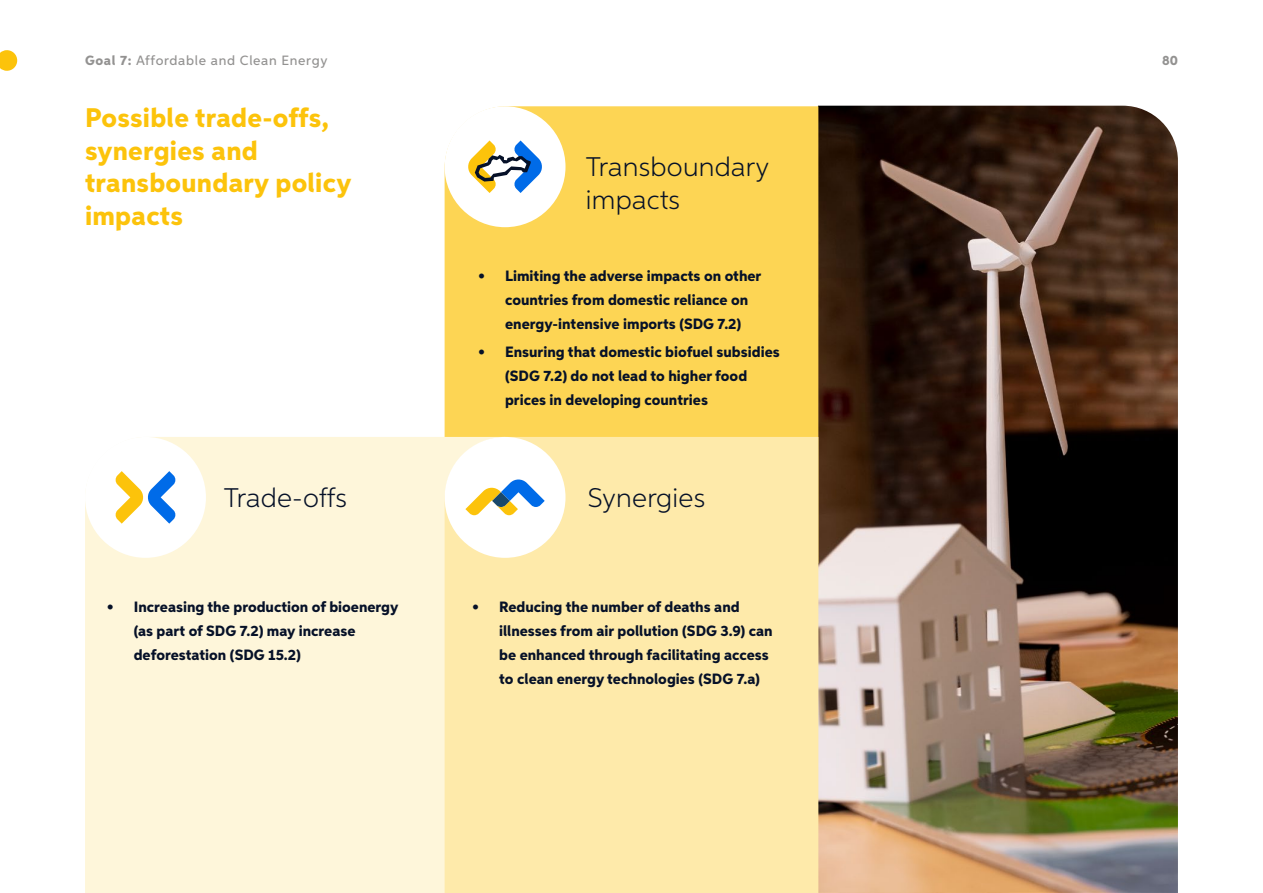
<style>
.page{position:relative;width:1263px;height:893px;background:#fff}
.page>*{position:absolute;margin:0;border:0;box-sizing:border-box;transform-origin:0 0}
.t1{font:800 27px/32.4px "Aspira";letter-spacing:.01em;color:#fcc30b}
.t2{font:300 27px/32.4px "Aspira";letter-spacing:.01em;color:#061128}
.t3{font:800 15px/24px "Aspira";color:#061128}
.t4{font:500 13.5px "Aspira";letter-spacing:.05em;color:#939291}
.t5{font:800 13.5px "Aspira";color:#939291}
.s1{font-weight:800}
.s2{font-weight:400}
</style>
<div class="page">
<img style="left:818px;top:106px;width:360px;height:787px">
<div style="left:445px;top:106px;width:373px;height:331px;background:#fdd554"></div>
<div style="left:85px;top:437px;width:360px;height:456px;background:#fef6da"></div>
<div style="left:445px;top:437px;width:373px;height:456px;background:#feeaaa"></div>
<div style="left:445px;top:106px;width:120px;height:121px;background:#fff;border-radius:50%"></div>
<svg style="left:468px;top:140px;width:74px;height:53px"></svg>
<div style="left:445px;top:437px;width:120px;height:121px;background:#fff;border-radius:50%"></div>
<svg style="left:465px;top:479px;width:80px;height:36px"></svg>
<div style="left:85px;top:437px;width:121px;height:121px;background:#fff;border-radius:50%"></div>
<svg style="left:115px;top:471px;width:61px;height:53px"></svg>
<svg style="left:0;top:50px;width:17px;height:21px"></svg>
<p class="t4" style="left:85px;top:52px;width:244px"><span class="s1">Goal 7:</span> Affordable and Clean Energy</p>
<p class="t5" style="left:1162px;top:52px;width:17px">80</p>
<h1 class="t1" style="left:85px;top:102px;width:268px">Possible trade-offs, synergies and transboundary policy impacts</h1>
<h1 class="t2" style="left:586px;top:150px;width:185px">Transboundary impacts</h1>
<p class="t3" style="left:505px;top:264px;width:258px;text-indent:-27px"><span class="s2">•</span> Limiting the adverse impacts on other countries from domestic reliance on energy-intensive imports (SDG 7.2)</p>
<p class="t3" style="left:505px;top:340px;width:276px;text-indent:-27px"><span class="s2">•</span> Ensuring that domestic biofuel subsidies (SDG 7.2) do not lead to higher food prices in developing countries</p>
<h1 class="t2" style="left:224px;top:481px;width:124px">Trade-offs</h1>
<h1 class="t2" style="left:588px;top:481px;width:119px">Synergies</h1>
<p class="t3" style="left:134px;top:595px;width:266px;text-indent:-27px"><span class="s2">•</span> Increasing the production of bioenergy (as part of SDG 7.2) may increase deforestation (SDG 15.2)</p>
<p class="t3" style="left:499px;top:595px;width:275px;text-indent:-27px"><span class="s2">•</span> Reducing the number of deaths and illnesses from air pollution (SDG 3.9) can be enhanced through facilitating access to clean energy technologies (SDG 7.a)</p>
</div>
